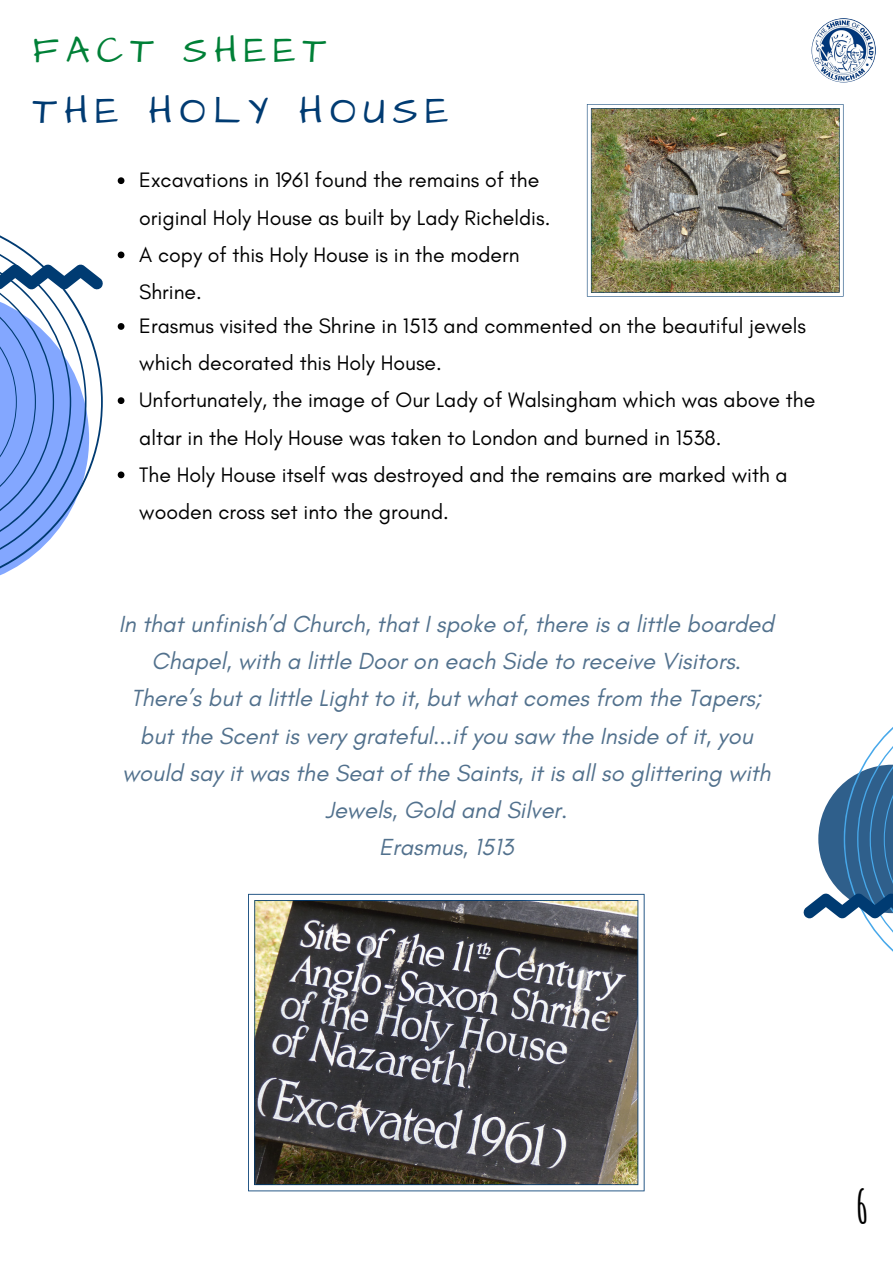
<style>
.page{position:relative;width:893px;height:1264px;background:#fff}
.page>*{position:absolute;margin:0;border:0;box-sizing:border-box;transform-origin:0 0}
.t1{font:700 45.6px "Amatic SC";color:#000}
.t2{font:39px "Architects Daughter";letter-spacing:.19em;color:#003b72}
.t3{font:37.5px "Architects Daughter";letter-spacing:.19em;color:#008037}
.t4{font:italic 23.7px/37px "Glacial Indifference";color:#52718d;text-align:center}
.t5{font:21.3px/37px "Glacial Indifference";color:#000}
</style>
<div class="page">
<img style="left:811px;top:18px;width:64px;height:64px;border-radius:50%">
<svg style="left:0;top:235px;width:103px;height:341px"></svg>
<svg style="left:803px;top:728px;width:89px;height:223px"></svg>
<img style="left:248px;top:893px;width:396px;height:298px">
<img style="left:587px;top:104px;width:256px;height:192px">
<svg style="left:118px;top:177px;width:6px;height:7px"></svg>
<svg style="left:118px;top:251px;width:6px;height:7px"></svg>
<svg style="left:118px;top:323px;width:6px;height:7px"></svg>
<svg style="left:118px;top:397px;width:6px;height:7px"></svg>
<svg style="left:118px;top:471px;width:6px;height:7px"></svg>
<h3 class="t3" style="left:33px;top:25px;width:295px">FACT SHEET</h3>
<h2 class="t2" style="left:33px;top:85px;width:417px">THE HOLY HOUSE</h2>
<p class="t5" style="left:139px;top:161px;width:412px">Excavations in 1961 found the remains of the original Holy House as built by Lady Richeldis.<br>A copy of this Holy House is in the modern Shrine.</p>
<p class="t5" style="left:139px;top:307px;width:677px">Erasmus visited the Shrine in 1513 and commented on the beautiful jewels which decorated this Holy House.<br>Unfortunately, the image of Our Lady of Walsingham which was above the altar in the Holy House was taken to London and burned in 1538.<br>The Holy House itself was destroyed and the remains are marked with a wooden cross set into the ground.</p>
<p class="t4" style="left:119px;top:605px;width:656px">In that unfinish’d Church, that I spoke of, there is a little boarded Chapel, with a little Door on each Side to receive Visitors.<br>There’s but a little Light to it, but what comes from the Tapers; but the Scent is very grateful...if you saw the Inside of it, you would say it was the Seat of the Saints, it is all so glittering with Jewels, Gold and Silver.<br>Erasmus, 1513</p>
<h1 class="t1" style="left:855px;top:1177px;width:14px">6</h1>
</div>
